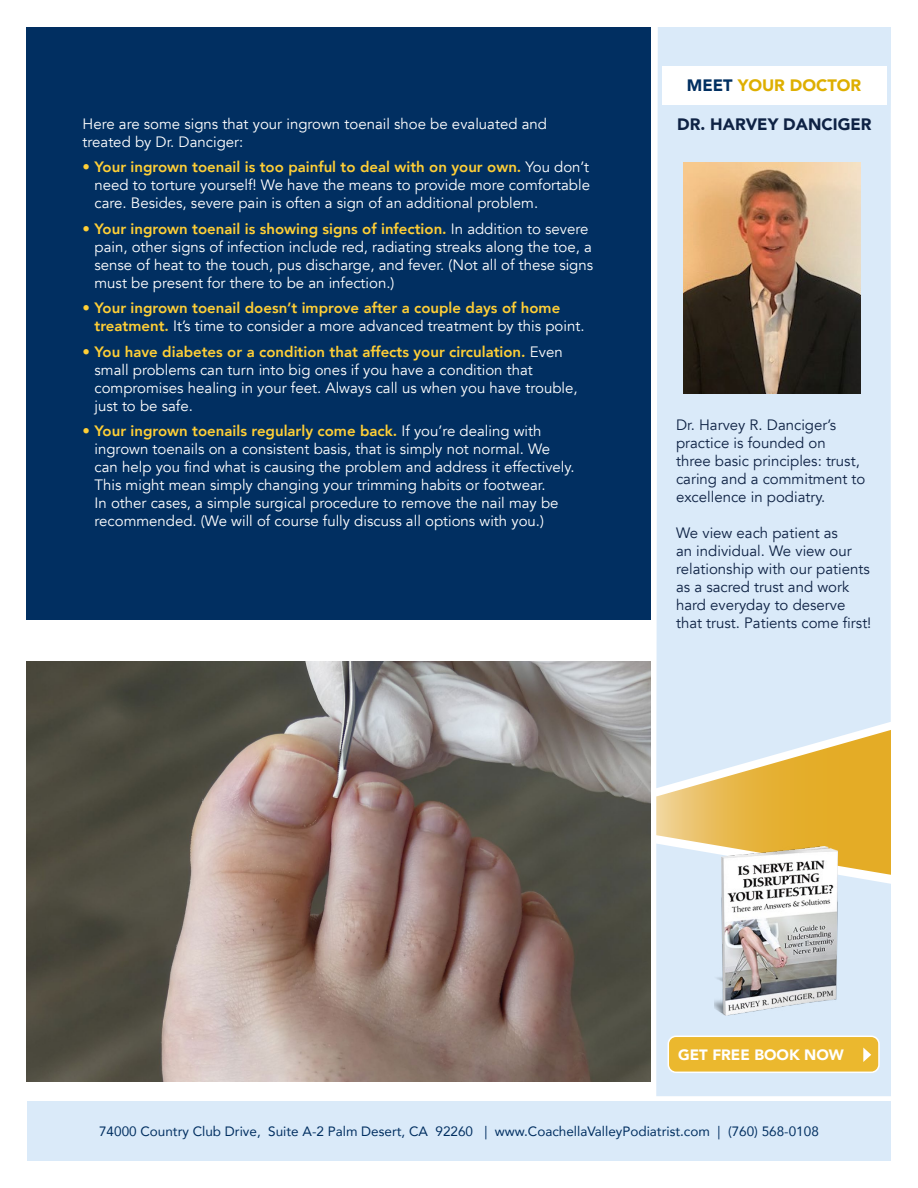
<style>
.page{position:relative;width:918px;height:1188px;background:#fff}
.page>*{position:absolute;margin:0;border:0;box-sizing:border-box;transform-origin:0 0}
.t1{font:900 16.5px "Avenir";color:#0e2244}
.t2{font:900 16.5px "Avenir";color:#deaf00}
.t3{font:15px/18px "Avenir";color:#fff}
.t4{font:15px/18px "Avenir";color:#0e2244}
.t5{font:800 15px/18px "Avenir";color:#ffcf36}
.t6{font:900 15px "Avenir";color:#fff}
.t7{font:13.5px "Avenir";color:#012f61}
.s1{font-weight:800;color:#ffcf36}
.s2{font-weight:400;color:#fff}
.s3{color:#012f61}
</style>
<div class="page">
<div style="left:656px;top:875px;width:235px;height:221px;background:#daeaf9"></div>
<div style="left:656px;top:27px;width:235px;height:703px;background:#daeaf9"></div>
<div style="left:27px;top:1102px;width:864px;height:59px;background:#daeaf9"></div>
<img style="left:683px;top:163px;width:178px;height:231px">
<svg style="left:656px;top:730px;width:235px;height:145px"></svg>
<div style="left:662px;top:66px;width:225px;height:38px;background:#fff"></div>
<div style="left:27px;top:27px;width:624px;height:592px;background:#012f61"></div>
<img style="left:27px;top:662px;width:624px;height:420px">
<img style="left:714px;top:847px;width:123px;height:169px">
<div style="left:668px;top:1036px;width:211px;height:36px;background:#ebb82e;border-radius:8px"></div>
<div style="left:668px;top:1036px;width:212px;height:37px;border:2px solid #fff;border-radius:8px"></div>
<svg style="left:863px;top:1048px;width:8px;height:14px"></svg>
<p class="t3" style="left:83px;top:115px;width:466px">Here are some signs that your ingrown toenail shoe be evaluated and treated by Dr. Danciger:</p>
<p class="t3" style="left:95px;top:158px;width:497px;text-align:justify;text-indent:-12px"><span class="s1">• Your ingrown toenail is too painful to deal with on your own.</span> You don’t need to torture yourself! We have the means to provide more comfortable care. Besides, severe pain is often a sign of an additional problem.</p>
<p class="t3" style="left:95px;top:220px;width:500px;text-indent:-12px"><span class="s1">• Your ingrown toenail is showing signs of infection.</span> In addition to severe pain, other signs of infection include red, radiating streaks along the toe, a sense of heat to the touch, pus discharge, and fever. (Not all of these signs must be present for there to be an infection.)</p>
<p class="t5" style="left:95px;top:299px;width:492px;text-indent:-12px">• Your ingrown toenail doesn’t improve after a couple days of home treatment. <span class="s2">It’s time to consider a more advanced treatment by this point.</span></p>
<p class="t3" style="left:95px;top:343px;width:485px;text-indent:-12px"><span class="s1">• You have diabetes or a condition that affects your circulation.</span> Even small problems can turn into big ones if you have a condition that compromises healing in your feet. Always call us when you have trouble, just to be safe.</p>
<p class="t3" style="left:95px;top:422px;width:482px;text-indent:-12px"><span class="s1">• Your ingrown toenails regularly come back.</span> If you’re dealing with ingrown toenails on a consistent basis, that is simply not normal. We can help you find what is causing the problem and address it effectively.<br>This might mean simply changing your trimming habits or footwear.<br>In other cases, a simple surgical procedure to remove the nail may be recommended. (We will of course fully discuss all options with you.)</p>
<p class="t2" style="left:687px;top:71px;width:176px"><span class="s3">MEET</span> YOUR DOCTOR</p>
<p class="t1" style="left:677px;top:110px;width:196px">DR. HARVEY DANCIGER</p>
<p class="t4" style="left:676px;top:416px;width:191px">Dr. Harvey R. Danciger’s practice is founded on<br>three basic principles: trust, caring and a commitment to excellence in podiatry.</p>
<p class="t4" style="left:676px;top:524px;width:197px">We view each patient as<br>an individual. We view our relationship with our patients as a sacred trust and work hard everyday to deserve that trust. Patients come first!</p>
<p class="t6" style="left:678px;top:1042px;width:167px">GET FREE BOOK NOW</p>
<p class="t7" style="left:99px;top:1121px;width:721px">74000 Country Club Drive, Suite A-2 Palm Desert, CA 92260 | www.CoachellaValleyPodiatrist.com | (760) 568-0108</p>
</div>
